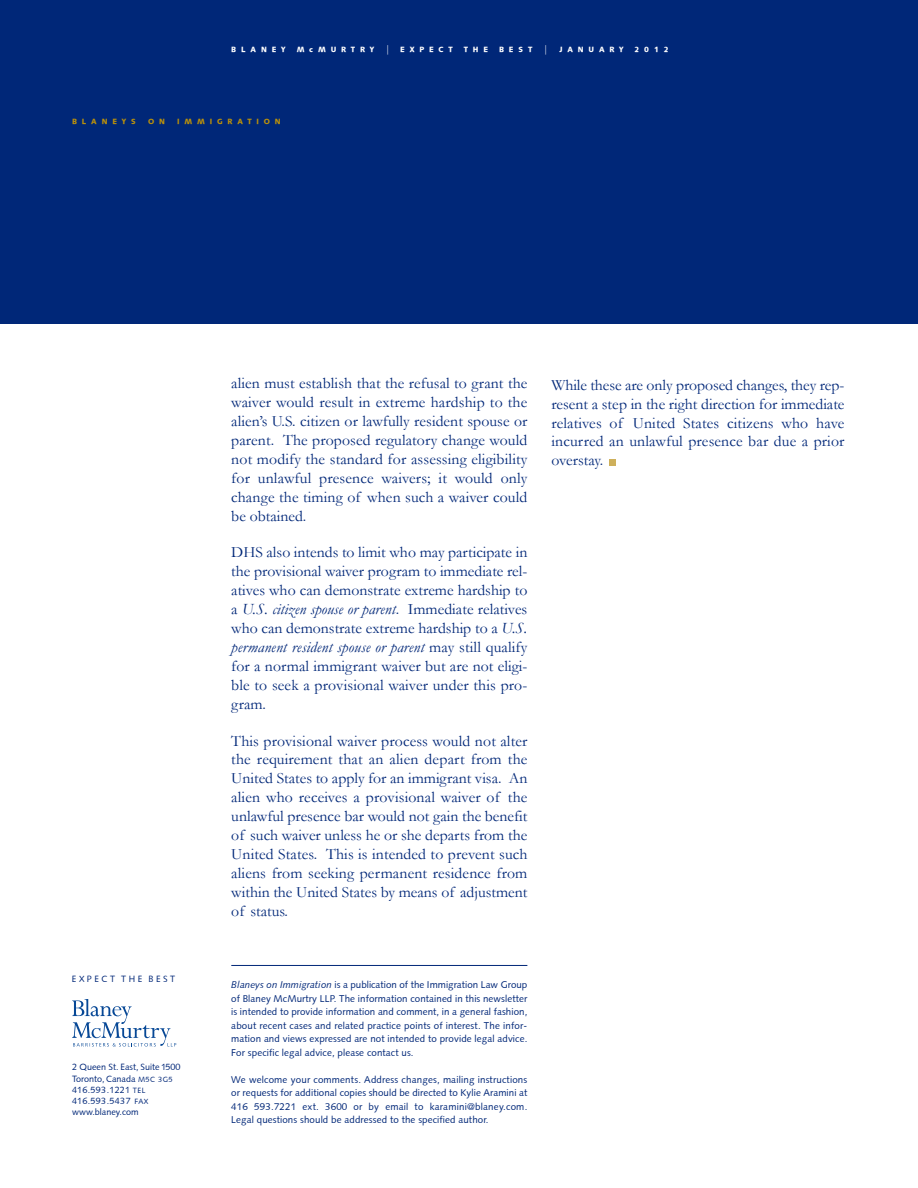
<style>
.page{position:relative;width:918px;height:1188px;background:#fff}
.page>*{position:absolute;margin:0;border:0;box-sizing:border-box;transform-origin:0 0}
.t1{font:15.75px/18.9px "Garamond";letter-spacing:.01em;color:#002778;text-align:justify}
.t2{font:9.75px/13.5px "Syntax Roman";letter-spacing:.01em;color:#002778;text-align:justify}
.t3{font:9px/11.2px "Syntax Roman";color:#002778}
.t4{font:9px "Syntax Roman";letter-spacing:.28em;color:#002778}
.t5{font:900 7.5px "Syntax";letter-spacing:.65em;color:#fff}
.t6{font:900 7.5px "Syntax";letter-spacing:.65em;color:#bb910a}
.s1{font-family:"Garamond";font-weight:400;font-size:10.5px}
.s2{font-size:7.5px}
.s3{font-style:italic}
</style>
<div class="page">
<div style="left:0;top:0;width:918px;height:324px;background:#002778"></div>
<hr style="left:231px;top:965px;width:296px;height:1px;background:#002778">
<svg style="left:72px;top:999px;width:104px;height:48px"></svg>
<svg style="left:609px;top:459px;width:6px;height:6px"></svg>
<p class="t5" style="left:231px;top:45px;width:56px">BLANEY</p>
<p class="t5" style="left:297px;top:45px;width:158px">MCMURTRY <span class="s1">|</span> EXPECT</p>
<p class="t5" style="left:464px;top:45px;width:26px">THE</p>
<p class="t5" style="left:499px;top:45px;width:126px">BEST <span class="s1">|</span> JANUARY</p>
<p class="t5" style="left:635px;top:45px;width:36px">2012</p>
<p class="t6" style="left:72px;top:117px;width:65px">BLANEYS</p>
<p class="t6" style="left:148px;top:117px;width:18px">O N</p>
<p class="t6" style="left:177px;top:117px;width:105px">IMMIGRATION</p>
<p class="t4" style="left:72px;top:974px;width:105px">expect the best</p>
<p class="t3" style="left:72px;top:1062px;width:110px">2 Queen st. east, suite 1500 toronto, canada <span class="s2">m5c 3G5<br></span>416.593.1221 <span class="s2">tel<br></span>416.593.5437 <span class="s2">fax </span>www.blaney.com</p>
<p class="t1" style="left:231px;top:374px;width:298px">alien must establish that the refusal to grant the waiver would result in extreme hardship to the alien’s U.S. citizen or lawfully resident spouse or parent. The proposed regulatory change would not modify the standard for assessing eligibility for unlawful presence waivers; it would only change the timing of when such a waiver could be obtained.</p>
<p class="t1" style="left:231px;top:543px;width:298px">DHS also intends to limit who may participate in the provisional waiver program to immediate rel&shy;atives who can demonstrate extreme hardship to a <span class="s3">U.S. citizen spouse or parent</span>. Immediate relatives who can demonstrate extreme hardship to a <span class="s3">U.S. permanent resident spouse or parent</span> may still qualify for a normal immigrant waiver but are not eligi&shy;ble to seek a provisional waiver under this pro&shy;gram.</p>
<p class="t1" style="left:231px;top:731px;width:298px">This provisional waiver process would not alter the requirement that an alien depart from the United States to apply for an immigrant visa. An alien who receives a provisional waiver of the unlawful presence bar would not gain the benefit of such waiver unless he or she departs from the United States. This is intended to prevent such aliens from seeking permanent residence from within the United States by means of adjustment of status.</p>
<p class="t1" style="left:551px;top:376px;width:295px">While these are only proposed changes, they rep&shy;resent a step in the right direction for immediate relatives of United States citizens who have incurred an unlawful presence bar due a prior overstay.</p>
<p class="t2" style="left:231px;top:978px;width:298px"><span class="s3">Blaneys on Immigration</span> is a publication of the Immigration law Group of blaney mcmurtry llp. the information contained in this newsletter is intended to provide information and comment, in a general fashion, about recent cases and related practice points of interest. the infor&shy;mation and views expressed are not intended to provide legal advice. for specific legal advice, please contact us.</p>
<p class="t2" style="left:231px;top:1073px;width:298px">We welcome your comments. address changes, mailing instructions or requests for additional copies should be directed to Kylie aramini at 416 593.7221 ext. 3600 or by email to karamini@blaney.com. legal questions should be addressed to the specified author.</p>
</div>
